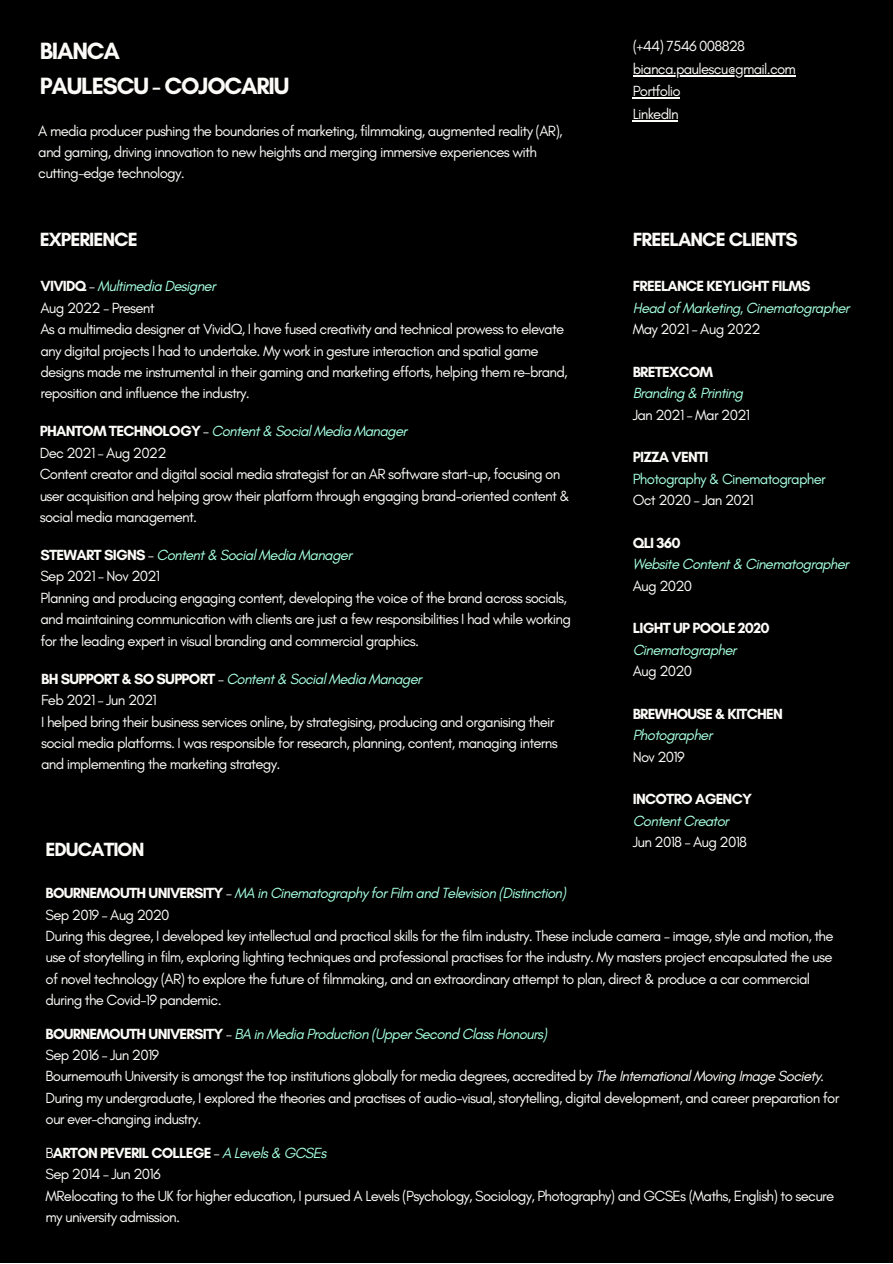
<style>
.page{position:relative;width:893px;height:1264px;background:#fff}
.page>*{position:absolute;margin:0;border:0;box-sizing:border-box;transform-origin:0 0}
.t1{font:700 24px "Glacial Indifference";letter-spacing:-.05em;color:#fcfbf8}
.t2{font:700 19.5px "Glacial Indifference";letter-spacing:-.05em;color:#fcfbf8}
.t3{font:15px/21.3px "Glacial Indifference";letter-spacing:-.05em;color:#fcfbf8}
.t4{font:italic 15px "Glacial Indifference";letter-spacing:-.05em;color:#a6ffdf}
.t5{font:700 15px "Glacial Indifference";letter-spacing:-.05em;color:#fcfbf8}
.t6{font:15px "Glacial Indifference";letter-spacing:-.05em;color:#a6ffdf}
.s1{font-weight:700;font-style:normal;color:#fcfbf8}
.s2{font-style:normal;color:#fcfbf8}
.s3{font-style:italic}
.s4{font-weight:400}
.s5{font-weight:400;font-style:italic;color:#a6ffdf}
</style>
<div class="page">
<div style="left:0;top:0;width:892px;height:1262px;background:#000"></div>
<hr style="left:632px;top:75px;width:163px;height:1px;background:#fcfbf8">
<hr style="left:632px;top:97px;width:48px;height:2px;background:#fcfbf8">
<hr style="left:632px;top:120px;width:46px;height:1px;background:#fcfbf8">
<p class="t1" style="left:40px;top:37px;width:82px">BIANCA</p>
<p class="t1" style="left:40px;top:71px;width:251px">PAULESCU - COJOCARIU</p>
<p class="t3" style="left:38px;top:120px;width:526px">A media producer pushing the boundaries of marketing, filmmaking, augmented reality (AR), and gaming, driving innovation to new heights and merging immersive experiences with cutting-edge technology.</p>
<p class="t3" style="left:632px;top:35px;width:114px">(+44) 7546 008828</p>
<p class="t3" style="left:632px;top:58px;width:165px">bianca.paulescu@gmail.com</p>
<p class="t3" style="left:632px;top:80px;width:50px">Portfolio</p>
<p class="t3" style="left:632px;top:103px;width:47px">LinkedIn</p>
<p class="t2" style="left:40px;top:228px;width:99px">EXPERIENCE</p>
<p class="t2" style="left:632px;top:228px;width:166px">FREELANCE CLIENTS</p>
<p class="t4" style="left:40px;top:277px;width:177px"><span class="s1">VIVIDQ</span> <span class="s2">–</span> Multimedia Designer</p>
<p class="t3" style="left:40px;top:297px;width:116px">Aug 2022 – Present</p>
<p class="t3" style="left:40px;top:318px;width:528px">As a multimedia designer at VividQ, I have fused creativity and technical prowess to elevate any digital projects I had to undertake. My work in gesture interaction and spatial game designs made me instrumental in their gaming and marketing efforts, helping them re-brand, reposition and influence the industry.</p>
<p class="t4" style="left:40px;top:422px;width:369px"><span class="s1">PHANTOM TECHNOLOGY</span> <span class="s2">–</span> Content &amp; Social Media Manager</p>
<p class="t3" style="left:40px;top:442px;width:128px">Dec 2021 – Aug 2022</p>
<p class="t3" style="left:40px;top:463px;width:531px">Content creator and digital social media strategist for an AR software start-up, focusing on user acquisition and helping grow their platform through engaging brand-oriented content &amp; social media management.</p>
<p class="t4" style="left:40px;top:546px;width:313px"><span class="s1">STEWART SIGNS</span> <span class="s2">–</span> Content &amp; Social Media Manager</p>
<p class="t3" style="left:40px;top:565px;width:121px">Sep 2021 – Nov 2021</p>
<p class="t3" style="left:40px;top:587px;width:532px">Planning and producing engaging content, developing the voice of the brand across socials, and maintaining communication with clients are just a few responsibilities I had while working for the leading expert in visual branding and commercial graphics.</p>
<p class="t4" style="left:41px;top:669px;width:382px"><span class="s1">BH SUPPORT &amp; SO SUPPORT</span> <span class="s2">–</span> Content &amp; Social Media Manager</p>
<p class="t3" style="left:41px;top:689px;width:117px">Feb 2021 – Jun 2021</p>
<p class="t3" style="left:41px;top:710px;width:518px">I helped bring their business services online, by strategising, producing and organising their social media platforms. I was responsible for research, planning, content, managing interns and implementing the marketing strategy.</p>
<p class="t2" style="left:46px;top:837px;width:100px">EDUCATION</p>
<p class="t5" style="left:632px;top:277px;width:179px">FREELANCE KEYLIGHT FILMS</p>
<p class="t4" style="left:632px;top:298px;width:218px">Head of Marketing, Cinematographer</p>
<p class="t3" style="left:632px;top:318px;width:129px">May 2021 – Aug 2022</p>
<p class="t5" style="left:632px;top:362px;width:82px">BRETEXCOM</p>
<p class="t4" style="left:632px;top:384px;width:112px">Branding &amp; Printing</p>
<p class="t3" style="left:632px;top:404px;width:119px">Jan 2021 – Mar 2021</p>
<p class="t5" style="left:632px;top:448px;width:77px">PIZZA VENTI</p>
<p class="t6" style="left:632px;top:469px;width:194px">Photography &amp; Cinematographer</p>
<p class="t3" style="left:632px;top:489px;width:123px">Oct 2020 – Jan 2021</p>
<p class="t5" style="left:632px;top:533px;width:50px">QLI 360</p>
<p class="t4" style="left:632px;top:555px;width:217px">Website Content &amp; Cinematographer</p>
<p class="t3" style="left:632px;top:574px;width:61px">Aug 2020</p>
<p class="t5" style="left:632px;top:619px;width:138px">LIGHT UP POOLE 2020</p>
<p class="t4" style="left:632px;top:640px;width:105px">Cinematographer</p>
<p class="t3" style="left:632px;top:660px;width:61px">Aug 2020</p>
<p class="t5" style="left:632px;top:704px;width:152px">BREWHOUSE &amp; KITCHEN</p>
<p class="t4" style="left:632px;top:726px;width:81px">Photographer</p>
<p class="t3" style="left:632px;top:745px;width:53px">Nov 2019</p>
<p class="t5" style="left:632px;top:790px;width:121px">INCOTRO AGENCY</p>
<p class="t4" style="left:632px;top:811px;width:98px">Content Creator</p>
<p class="t3" style="left:632px;top:831px;width:116px">Jun 2018 – Aug 2018</p>
<p class="t4" style="left:46px;top:883px;width:522px"><span class="s1">BOURNEMOUTH UNIVERSITY</span> <span class="s2">–</span> MA in Cinematography for Film and Television (Distinction)</p>
<p class="t3" style="left:46px;top:903px;width:126px">Sep 2019 – Aug 2020</p>
<p class="t3" style="left:46px;top:925px;width:789px">During this degree, I developed key intellectual and practical skills for the film industry. These include camera – image, style and motion, the use of storytelling in film, exploring lighting techniques and professional practises for the industry. My masters project encapsulated the use of novel technology (AR) to explore the future of filmmaking, and an extraordinary attempt to plan, direct &amp; produce a car commercial during the Covid-19 pandemic.</p>
<p class="t4" style="left:46px;top:1024px;width:503px"><span class="s1">BOURNEMOUTH UNIVERSITY</span> <span class="s2">–</span> BA in Media Production (Upper Second Class Honours)</p>
<p class="t3" style="left:46px;top:1044px;width:115px">Sep 2016 – Jun 2019</p>
<p class="t3" style="left:46px;top:1065px;width:795px">Bournemouth University is amongst the top institutions globally for media degrees, accredited by <span class="s3">The International Moving Image Society.<br></span>During my undergraduate, I explored the theories and practises of audio-visual, storytelling, digital development, and career preparation for our ever-changing industry.</p>
<p class="t5" style="left:46px;top:1143px;width:282px"><span class="s4">B</span>ARTON PEVERIL COLLEGE <span class="s4">–</span> <span class="s5">A Levels &amp; GCSEs</span></p>
<p class="t3" style="left:46px;top:1163px;width:117px">Sep 2014 – Jun 2016</p>
<p class="t3" style="left:46px;top:1184px;width:790px">MRelocating to the UK for higher education, I pursued A Levels (Psychology, Sociology, Photography) and GCSEs (Maths, English) to secure my university admission.</p>
</div>
